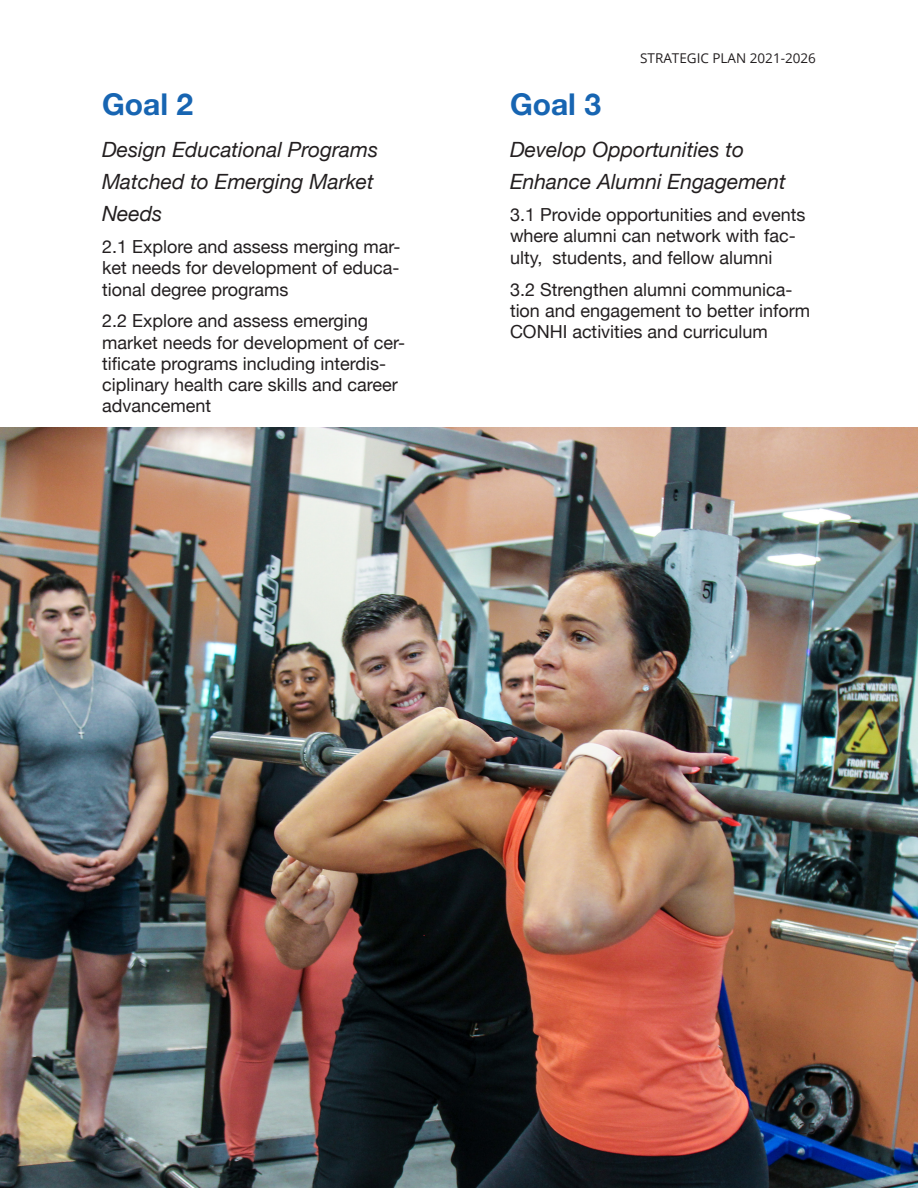
<style>
.page{position:relative;width:918px;height:1188px;background:#fff}
.page>*{position:absolute;margin:0;border:0;box-sizing:border-box;transform-origin:0 0}
.Short_Blurb_Subhead{font:700 30px "Helvetica Neue";color:#1765b2}
.Body_Text_Defaults{font:italic 21px/32px "Helvetica Neue";color:#231f20}
.Body_Text_Defaults-2{font:18px/21.3px "Helvetica Neue";color:#231f20}
.t1{font:15px "Open Sans";color:#231f20}
.t2{font:13.5px "Open Sans";color:#231f20}
</style>
<div class="page">
<img style="left:0;top:428px;width:918px;height:760px">
<p class="Short_Blurb_Subhead" style="left:102px;top:81px;width:93px">Goal 2</p>
<p class="Body_Text_Defaults" style="left:102px;top:135px;width:278px">Design Educational Programs<br>Matched to Emerging Market<br>Needs</p>
<p class="Body_Text_Defaults-2" style="left:102px;top:237px;width:300px;text-align:justify">2.1 Explore and assess merging mar&shy;ket needs for development of educa&shy;tional degree programs</p>
<p class="Body_Text_Defaults-2" style="left:102px;top:311px;width:305px">2.2 Explore and assess emerging market needs for development of cer&shy;tificate programs including interdis&shy;ciplinary health care skills and career advancement</p>
<p class="t2" style="left:640px;top:49px;width:177px">STRATEGIC PLAN 2021-2026</p>
<p class="Short_Blurb_Subhead" style="left:510px;top:81px;width:93px">Goal 3</p>
<p class="Body_Text_Defaults" style="left:510px;top:135px;width:277px">Develop Opportunities to<br>Enhance Alumni Engagement</p>
<p class="Body_Text_Defaults-2" style="left:510px;top:205px;width:297px">3.1 Provide opportunities and events where alumni can network with fac&shy;ulty, students, and fellow alumni</p>
<p class="Body_Text_Defaults-2" style="left:510px;top:279px;width:302px">3.2 Strengthen alumni communica&shy;tion and engagement to better inform<br>CONHI activities and curriculum</p>
<p class="t1" style="left:799px;top:1118px;width:19px">25</p>
</div>
